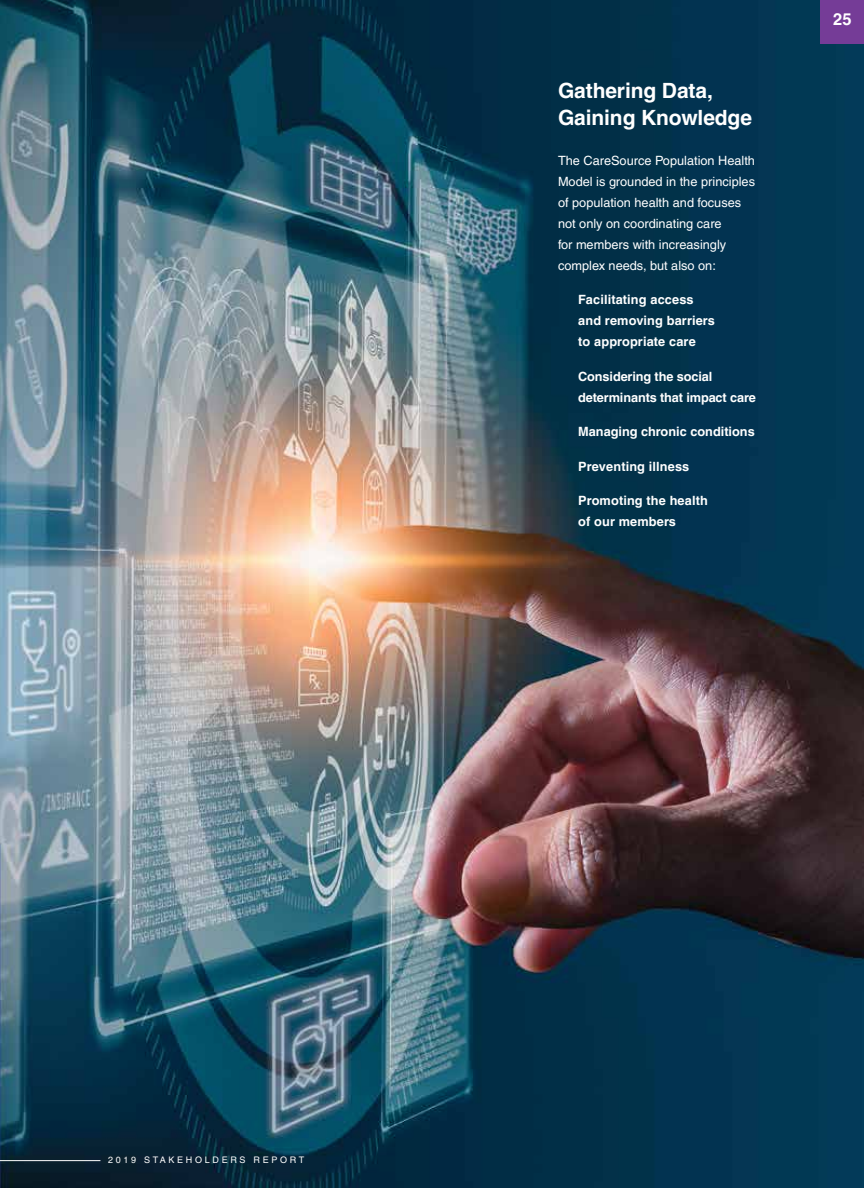
<style>
.page{position:relative;width:864px;height:1188px;background:#fff}
.page>*{position:absolute;margin:0;border:0;box-sizing:border-box;transform-origin:0 0}
.t1{font:700 21px/27px "Helvetica LT Pro";letter-spacing:-.005em;color:#fff}
.t2{font:700 16.5px "Helvetica LT Pro";color:#fff}
.t3{font:12.75px/21px "Helvetica LT Pro";color:#fff}
.t4{font:700 12.75px/21px "Helvetica LT Pro";letter-spacing:.01em;color:#fff}
.t5{font:700 12.75px/21px "Helvetica LT Pro";letter-spacing:-.01em;color:#fff}
.t6{font:9px "Helvetica LT Pro";letter-spacing:.3em;color:#fff}
</style>
<div class="page">
<img style="left:0;top:0;width:864px;height:1188px">
<div style="left:821px;top:0;width:43px;height:43px;background:#753c97"></div>
<hr style="left:0;top:1160px;width:100px;height:1px;background:#fff">
<p class="t6" style="left:108px;top:1155px;width:198px">2019 STAKEHOLDERS REPORT</p>
<h1 class="t1" style="left:558px;top:77px;width:196px">Gathering Data,<br>Gaining Knowledge</h1>
<p class="t3" style="left:558px;top:150px;width:199px">The CareSource Population Health<br>Model is grounded in the principles of population health and focuses not only on coordinating care<br>for members with increasingly complex needs, but also on:</p>
<p class="t4" style="left:578px;top:289px;width:138px">Facilitating access and removing barriers to appropriate care</p>
<p class="t5" style="left:578px;top:366px;width:179px">Considering the social determinants that impact care</p>
<p class="t4" style="left:578px;top:421px;width:178px">Managing chronic conditions</p>
<p class="t4" style="left:578px;top:456px;width:113px">Preventing illness</p>
<p class="t4" style="left:578px;top:490px;width:131px">Promoting the health of our members</p>
<p class="t2" style="left:833px;top:10px;width:20px">25</p>
</div>
